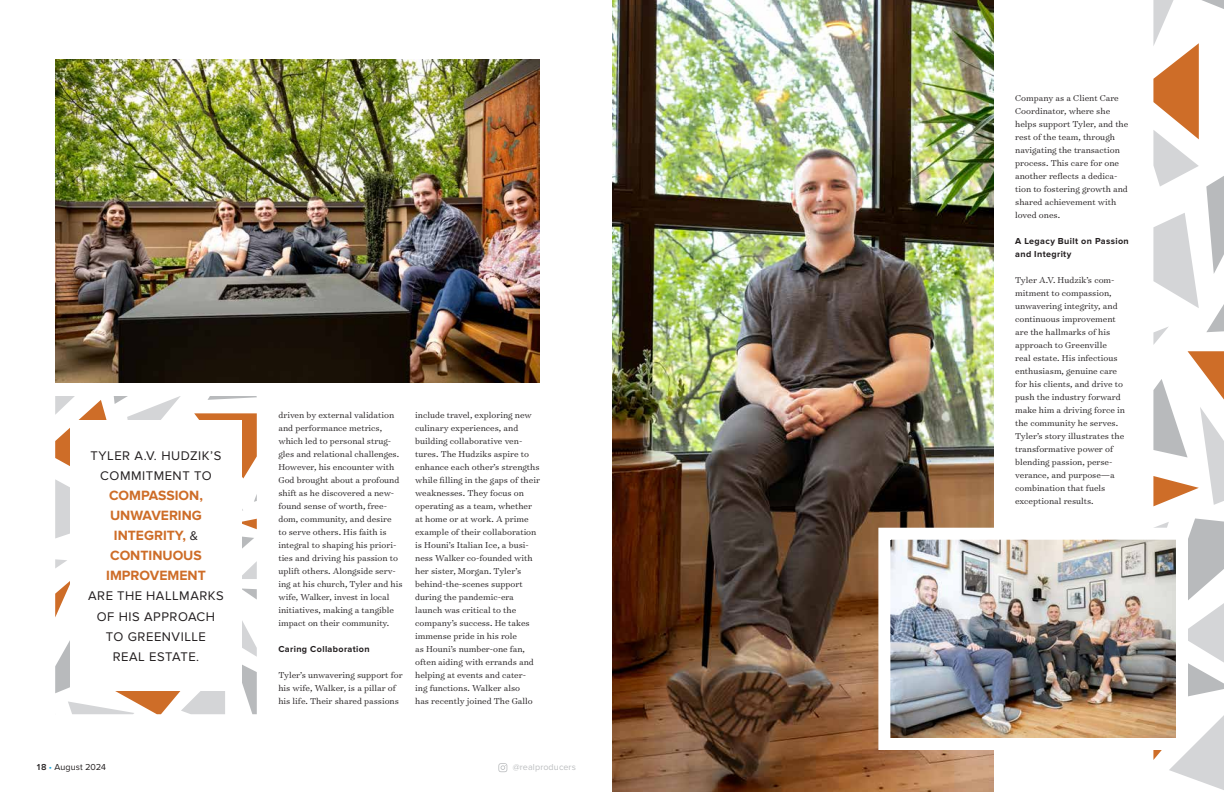
<style>
.page{position:relative;width:1224px;height:792px;background:#fff}
.page>*{position:absolute;margin:0;border:0;box-sizing:border-box;transform-origin:0 0}
.t1{font:700 13.9px/20.1px "Proxima Nova";color:#ce6d28;text-align:center}
.t2{font:13px/20.1px "Proxima Nova";letter-spacing:.04em;color:#231f20;text-align:center}
.t3{font:300 9.8px/13px "Surveyor Text";color:#231f20}
.t4{font:700 9px/13px "Proxima Nova";letter-spacing:.04em;color:#231f20}
.t5{font:9px "Proxima Nova";letter-spacing:.01em;color:#bcbec0}
.t6{font:9px "Proxima Nova";letter-spacing:.01em;color:#231f20}
.s1{font-weight:400;font-size:13px;color:#231f20}
.s2{font-weight:600}
.s3{color:#19a8e0}
</style>
<div class="page">
<svg style="left:498px;top:763px;width:9px;height:9px"></svg>
<svg style="left:1153px;top:0;width:71px;height:345px"></svg>
<svg style="left:1153px;top:351px;width:71px;height:155px"></svg>
<svg style="left:1194px;top:518px;width:30px;height:177px"></svg>
<svg style="left:1153px;top:715px;width:71px;height:75px"></svg>
<img style="left:612px;top:0;width:382px;height:792px">
<img style="left:55px;top:59px;width:485px;height:324px">
<img style="left:872px;top:522px;width:322px;height:234px">
<svg style="left:55px;top:396px;width:202px;height:318px"></svg>
<div style="left:70px;top:420px;width:172px;height:271px;background:#fff"></div>
<h2 class="t2" style="left:91px;top:446px;width:132px">TYLER A.V. HUDZIK’S<br>COMMITMENT TO</h2>
<h1 class="t1" style="left:106px;top:486px;width:101px">COMPASSION,<br>UNWAVERING<br>INTEGRITY, <span class="s1">&amp;<br></span>CONTINUOUS<br>IMPROVEMENT</h1>
<h2 class="t2" style="left:88px;top:586px;width:137px">ARE THE HALLMARKS<br>OF HIS APPROACH<br>TO GREENVILLE<br>REAL ESTATE.</h2>
<p class="t3" style="left:278px;top:408px;width:126px">driven by external validation and performance metrics, which led to personal strug&shy;gles and relational challenges.<br>However, his encounter with<br>God brought about a profound shift as he discovered a new&shy;found sense of worth, free&shy;dom, community, and desire<br>to serve others. His faith is integral to shaping his priori&shy;ties and driving his passion to uplift others. Alongside serv&shy;ing at his church, Tyler and his wife, Walker, invest in local initiatives, making a tangible impact on their community.</p>
<p class="t4" style="left:278px;top:643px;width:93px">Caring Collaboration</p>
<p class="t3" style="left:278px;top:668px;width:126px">Tyler’s unwavering support for his wife, Walker, is a pillar of his life. Their shared passions</p>
<p class="t3" style="left:415px;top:408px;width:126px">include travel, exploring new culinary experiences, and building collaborative ven&shy;tures. The Hudziks aspire to enhance each other’s strengths while filling in the gaps of their weaknesses. They focus on operating as a team, whether at home or at work. A prime example of their collaboration is Houni’s Italian Ice, a busi&shy;ness Walker co-founded with her sister, Morgan. Tyler’s behind-the-scenes support during the pandemic-era launch was critical to the company’s success. He takes immense pride in his role<br>as Houni’s number-one fan, often aiding with errands and helping at events and cater&shy;ing functions. Walker also<br>has recently joined The Gallo</p>
<p class="t6" style="left:36px;top:762px;width:72px"><span class="s2">18</span> <span class="s3">•</span> August 2024</p>
<p class="t5" style="left:513px;top:762px;width:65px">@realproducers</p>
<p class="t3" style="left:1015px;top:91px;width:115px">Company as a Client Care<br>Coordinator, where she helps support Tyler, and the rest of the team, through navigating the transaction process. This care for one another reflects a dedica&shy;tion to fostering growth and shared achievement with loved ones.</p>
<p class="t4" style="left:1015px;top:235px;width:115px">A Legacy Built on Passion and Integrity</p>
<p class="t3" style="left:1015px;top:274px;width:111px">Tyler A.V. Hudzik’s com&shy;mitment to compassion, unwavering integrity, and continuous improvement are the hallmarks of his approach to Greenville real estate. His infectious enthusiasm, genuine care for his clients, and drive to push the industry forward make him a driving force in the community he serves.<br>Tyler’s story illustrates the transformative power of blending passion, perse&shy;verance, and purpose—a combination that fuels exceptional results.</p>
</div>
